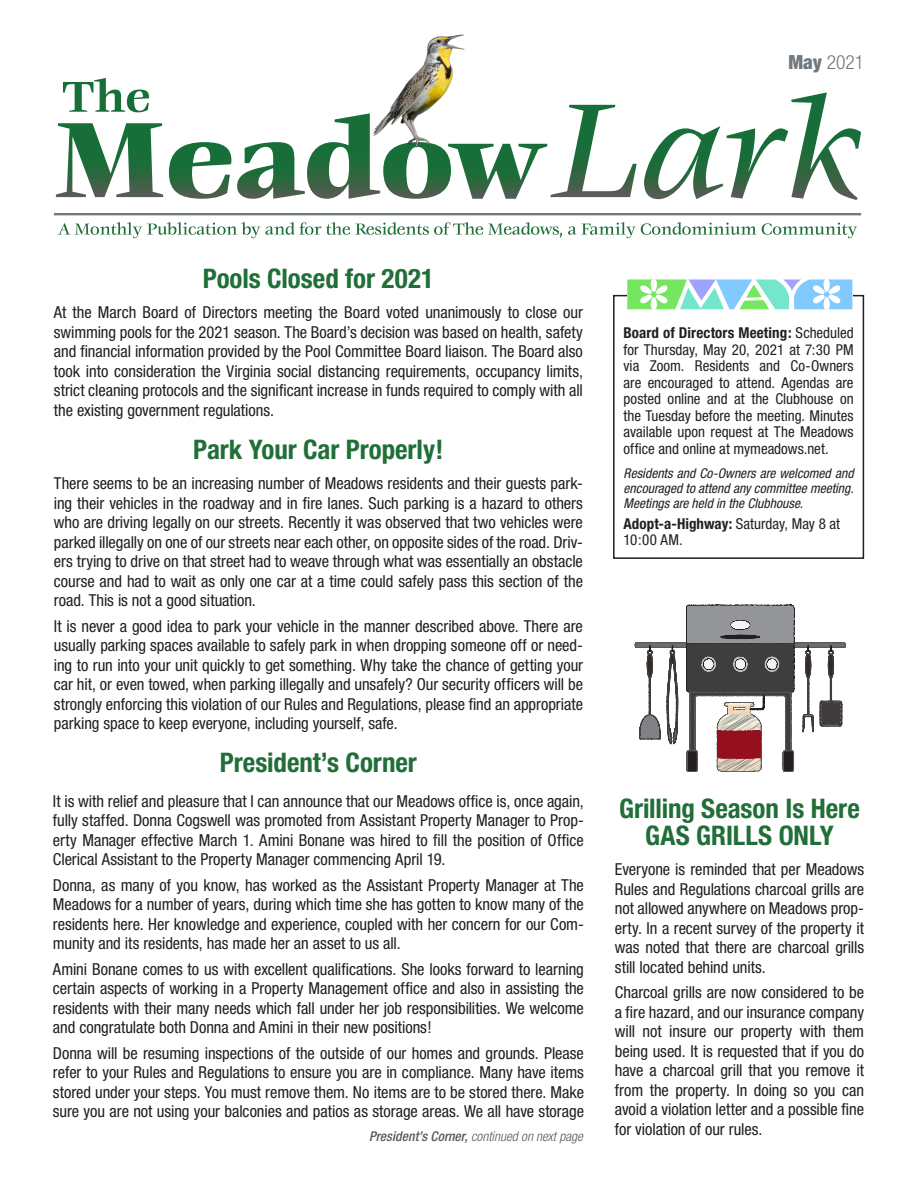
<style>
.page{position:relative;width:918px;height:1188px;background:#fff}
.page>*{position:absolute;margin:0;border:0;box-sizing:border-box;transform-origin:0 0}
.Headline{font:700 condensed 27px/27px "Helvetica Neue";color:#206e38;text-align:center}
.t1{font:300 condensed 19.5px "Helvetica Neue";color:#71797e}
.Body{font:condensed 16.5px/19.5px "Helvetica Neue";letter-spacing:-.005em;color:#231f20;text-align:justify}
.Calendar{font:condensed 15px/16.5px "Helvetica Neue";color:#231f20;text-align:justify}
.Calendar-2{font:italic condensed 13.5px/15px "Helvetica Neue";color:#231f20;text-align:justify}
.Body-2{font:italic 300 condensed 13.5px "Helvetica Neue";letter-spacing:.005em;color:#57585a}
.s1{font-weight:900}
.s2{font-weight:500}
.s3{font-weight:700}
</style>
<div class="page">
<svg style="left:58px;top:222px;width:799px;height:16px"></svg>
<hr style="left:54px;top:213px;width:807px;height:2px;background:#71797e">
<svg style="left:56px;top:123px;width:107px;height:74px"></svg>
<svg style="left:169px;top:142px;width:62px;height:57px"></svg>
<svg style="left:237px;top:105px;width:400px;height:94px"></svg>
<svg style="left:644px;top:92px;width:217px;height:108px"></svg>
<svg style="left:63px;top:78px;width:86px;height:34px"></svg>
<div style="left:613px;top:295px;width:251px;height:264px;border:2px solid #231f20"></div>
<img style="left:373px;top:34px;width:92px;height:114px">
<svg style="left:627px;top:279px;width:225px;height:31px"></svg>
<svg style="left:635px;top:604px;width:211px;height:167px"></svg>
<p class="t1" style="left:788px;top:51px;width:77px"><span class="s1">May</span> 2021</p>
<p class="Headline" style="left:203px;top:265px;width:233px">Pools Closed for 2021</p>
<p class="Body" style="left:54px;top:302px;width:531px">At the March Board of Directors meeting the Board voted unanimously to close our swimming pools for the 2021 season. The Board’s decision was based on health, safety and financial information provided by the Pool Committee Board liaison. The Board also took into consideration the Virginia social distancing requirements, occupancy limits, strict cleaning protocols and the significant increase in funds required to comply with all the existing government regulations.</p>
<p class="Headline" style="left:193px;top:436px;width:252px">Park Your Car Properly!</p>
<p class="Body" style="left:54px;top:473px;width:531px">There seems to be an increasing number of Meadows residents and their guests park&shy;ing their vehicles in the roadway and in fire lanes. Such parking is a hazard to others who are driving legally on our streets. Recently it was observed that two vehicles were parked illegally on one of our streets near each other, on opposite sides of the road. Driv&shy;ers trying to drive on that street had to weave through what was essentially an obstacle course and had to wait as only one car at a time could safely pass this section of the road. This is not a good situation.</p>
<p class="Body" style="left:54px;top:616px;width:531px">It is never a good idea to park your vehicle in the manner described above. There are usually parking spaces available to safely park in when dropping someone off or need&shy;ing to run into your unit quickly to get something. Why take the chance of getting your car hit, or even towed, when parking illegally and unsafely? Our security officers will be strongly enforcing this violation of our Rules and Regulations, please find an appropriate parking space to keep everyone, including yourself, safe.</p>
<p class="Headline" style="left:220px;top:749px;width:198px">President’s Corner</p>
<p class="Body" style="left:53px;top:791px;width:533px">It is with relief and pleasure that I can announce that our Meadows office is, once again, fully staffed. Donna Cogswell was promoted from Assistant Property Manager to Prop&shy;erty Manager effective March 1. Amini Bonane was hired to fill the position of Office Clerical Assistant to the Property Manager commencing April 19.</p>
<p class="Body" style="left:53px;top:875px;width:533px">Donna, as many of you know, has worked as the Assistant Property Manager at The Meadows for a number of years, during which time she has gotten to know many of the residents here. Her knowledge and experience, coupled with her concern for our Com&shy;munity and its residents, has made her an asset to us all.</p>
<p class="Body" style="left:53px;top:959px;width:533px">Amini Bonane comes to us with excellent qualifications. She looks forward to learning certain aspects of working in a Property Management office and also in assisting the residents with their many needs which fall under her job responsibilities. We welcome and congratulate both Donna and Amini in their new positions!</p>
<p class="Body" style="left:53px;top:1043px;width:533px">Donna will be resuming inspections of the outside of our homes and grounds. Please refer to your Rules and Regulations to ensure you are in compliance. Many have items stored under your steps. You must remove them. No items are to be stored there. Make sure you are not using your balconies and patios as storage areas. We all have storage</p>
<p class="Body-2" style="left:369px;top:1128px;width:215px"><span class="s2">President’s Corner,</span> continued on next page</p>
<p class="Calendar" style="left:624px;top:325px;width:232px"><span class="s3">Board of Directors Meeting:</span> Scheduled for Thursday, May 20, 2021 at 7:30 PM via Zoom. Residents and Co-Owners are encouraged to attend. Agendas are posted online and at the Clubhouse on the Tuesday before the meeting. Minutes available upon request at The Meadows office and online at mymeadows.net.</p>
<p class="Calendar-2" style="left:624px;top:466px;width:232px">Residents and Co-Owners are welcomed and encouraged to attend any committee meeting.<br>Meetings are held in the Clubhouse.</p>
<p class="Calendar" style="left:624px;top:515px;width:218px"><span class="s3">Adopt-a-Highway:</span> Saturday, May 8 at<br>10:00 AM.</p>
<p class="Headline" style="left:619px;top:795px;width:242px">Grilling Season Is Here<br>GAS GRILLS ONLY</p>
<p class="Body" style="left:615px;top:860px;width:251px">Everyone is reminded that per Meadows Rules and Regulations charcoal grills are not allowed anywhere on Meadows prop&shy;erty. In a recent survey of the property it was noted that there are charcoal grills still located behind units.</p>
<p class="Body" style="left:615px;top:983px;width:251px">Charcoal grills are now considered to be a fire hazard, and our insurance company will not insure our property with them being used. It is requested that if you do have a charcoal grill that you remove it from the property. In doing so you can avoid a violation letter and a possible fine for violation of our rules.</p>
</div>
